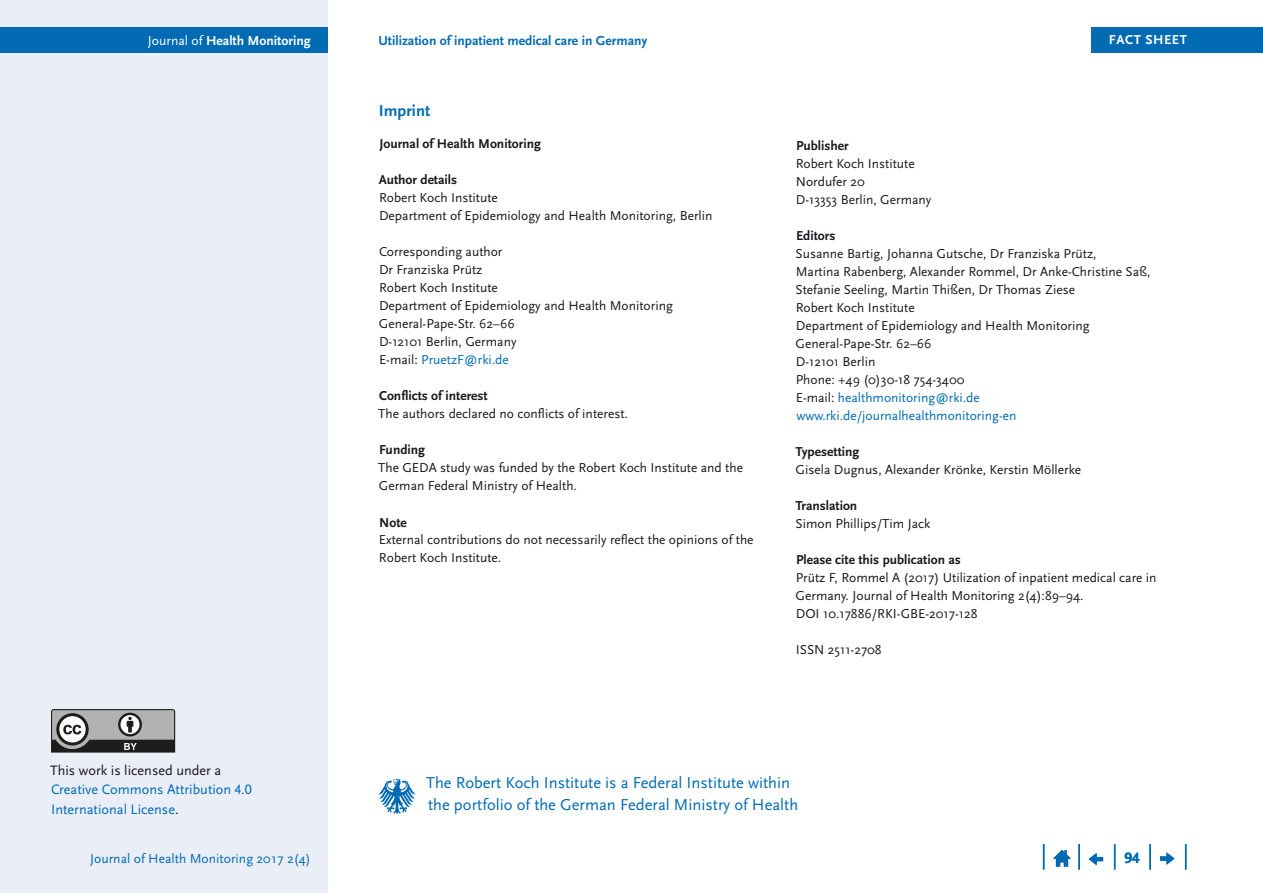
<style>
.page{position:relative;width:1263px;height:893px;background:#fff}
.page>*{position:absolute;margin:0;border:0;box-sizing:border-box;transform-origin:0 0}
.t1{font:16.5px/22.5px "Scala Sans Pro";color:#006bb3}
.t2{font:700 16.5px "Scala Sans Pro";color:#006bb3}
.t3{font:700 15.75px "Scala Sans Pro";color:#006bb3}
.BU_Quellenangabe{font:14.25px/19.5px "Scala Sans Pro";color:#006bb3}
.t4{font:14.25px "Scala Sans Pro";color:#1a171c}
.t5{font:700 13.65px "Scala Sans Pro";color:#006bb3}
.t6{font:13.65px "Scala Sans Pro";color:#006bb3}
.t7{font:700 13.65px "Scala Sans Pro";color:#fff}
.Impressum_klein{font:13.5px/18px "Scala Sans Pro";color:#1a171c}
.Impressum_klein-2{font:700 13.5px "Scala Sans Pro";color:#1a171c}
.Impressum_klein-3{font:13.5px "Scala Sans Pro";color:#006bb3}
.t8{font:700 13.5px "Scala Sans Pro";letter-spacing:.04em;color:#fff}
.s1{font-weight:400}
.s2{color:#1a171c}
</style>
<div class="page">
<div style="left:0;top:0;width:327px;height:893px;background:#eaeef7"></div>
<div style="left:1091px;top:28px;width:172px;height:25px;background:#006bb3"></div>
<div style="left:0;top:28px;width:327px;height:25px;background:#006bb3"></div>
<svg style="left:1185px;top:844px;width:1px;height:26px"></svg>
<hr style="left:1149px;top:844px;width:2px;height:26px;background:#006bb3">
<svg style="left:1114px;top:844px;width:1px;height:26px"></svg>
<hr style="left:1078px;top:844px;width:2px;height:26px;background:#006bb3">
<svg style="left:1043px;top:844px;width:1px;height:26px"></svg>
<svg style="left:1053px;top:850px;width:18px;height:17px"></svg>
<svg style="left:1089px;top:853px;width:14px;height:12px"></svg>
<svg style="left:1160px;top:852px;width:14px;height:13px"></svg>
<svg style="left:51px;top:709px;width:124px;height:43px;background:#828282"></svg>
<svg style="left:378px;top:779px;width:37px;height:35px"></svg>
<p class="t7" style="left:148px;top:33px;width:164px"><span class="s1">Journal of</span> Health Monitoring</p>
<p class="t5" style="left:378px;top:33px;width:270px">Utilization of inpatient medical care in Germany</p>
<p class="t8" style="left:1109px;top:32px;width:80px">FACT SHEET</p>
<h1 class="t2" style="left:379px;top:101px;width:53px">Imprint</h1>
<p class="Impressum_klein-2" style="left:379px;top:136px;width:163px">Journal of Health Monitoring</p>
<h2 class="Impressum_klein-2" style="left:379px;top:172px;width:80px">Author details</h2>
<p class="Impressum_klein" style="left:379px;top:189px;width:120px">Robert Koch Institute</p>
<p class="Impressum_klein" style="left:379px;top:207px;width:335px">Department of Epidemiology and Health Monitoring, Berlin</p>
<p class="Impressum_klein" style="left:379px;top:243px;width:125px">Corresponding author</p>
<p class="Impressum_klein" style="left:379px;top:261px;width:105px">Dr Franziska Prütz</p>
<p class="Impressum_klein" style="left:379px;top:279px;width:120px">Robert Koch Institute</p>
<p class="Impressum_klein" style="left:379px;top:297px;width:295px">Department of Epidemiology and Health Monitoring</p>
<p class="Impressum_klein" style="left:379px;top:315px;width:137px">General-Pape-Str. 62–66</p>
<p class="Impressum_klein" style="left:379px;top:333px;width:139px">D-12101 Berlin, Germany</p>
<p class="Impressum_klein-3" style="left:379px;top:352px;width:131px"><span class="s2">E-mail:</span> PruetzF@rki.de</p>
<h2 class="Impressum_klein-2" style="left:379px;top:388px;width:110px">Conflicts of interest</h2>
<p class="Impressum_klein" style="left:378px;top:405px;width:251px">The authors declared no conflicts of interest.</p>
<h2 class="Impressum_klein-2" style="left:379px;top:442px;width:47px">Funding</h2>
<p class="Impressum_klein" style="left:378px;top:459px;width:366px">The GEDA study was funded by the Robert Koch Institute and the<br>German Federal Ministry of Health.</p>
<h2 class="Impressum_klein-2" style="left:379px;top:514px;width:29px">Note</h2>
<p class="Impressum_klein" style="left:379px;top:531px;width:376px">External contributions do not necessarily reflect the opinions of the<br>Robert Koch Institute.</p>
<h2 class="Impressum_klein-2" style="left:796px;top:137px;width:54px">Publisher</h2>
<p class="Impressum_klein" style="left:796px;top:154px;width:120px">Robert Koch Institute</p>
<p class="Impressum_klein" style="left:796px;top:172px;width:70px">Nordufer 20</p>
<p class="Impressum_klein" style="left:796px;top:190px;width:137px">D-13353 Berlin, Germany</p>
<h2 class="Impressum_klein-2" style="left:796px;top:227px;width:41px">Editors</h2>
<p class="Impressum_klein" style="left:796px;top:244px;width:356px">Susanne Bartig, Johanna Gutsche, Dr Franziska Prütz,<br>Martina Rabenberg, Alexander Rommel, Dr Anke-Christine Saß,<br>Stefanie Seeling, Martin Thißen, Dr Thomas Ziese</p>
<p class="Impressum_klein" style="left:796px;top:298px;width:120px">Robert Koch Institute</p>
<p class="Impressum_klein" style="left:796px;top:316px;width:295px">Department of Epidemiology and Health Monitoring</p>
<p class="Impressum_klein" style="left:796px;top:334px;width:137px">General-Pape-Str. 62–66</p>
<p class="Impressum_klein" style="left:796px;top:352px;width:81px">D-12101 Berlin</p>
<p class="Impressum_klein" style="left:796px;top:370px;width:170px">Phone: +49 (0)30-18 754-3400</p>
<p class="Impressum_klein-3" style="left:796px;top:389px;width:186px"><span class="s2">E-mail:</span> healthmonitoring@rki.de</p>
<p class="Impressum_klein-3" style="left:796px;top:407px;width:222px">www.rki.de/journalhealthmonitoring-en</p>
<h2 class="Impressum_klein-2" style="left:795px;top:443px;width:65px">Typesetting</h2>
<p class="Impressum_klein" style="left:796px;top:460px;width:287px">Gisela Dugnus, Alexander Krönke, Kerstin Möllerke</p>
<h2 class="Impressum_klein-2" style="left:795px;top:497px;width:63px">Translation</h2>
<p class="Impressum_klein" style="left:796px;top:514px;width:136px">Simon Phillips/Tim Jack</p>
<h2 class="Impressum_klein-2" style="left:796px;top:551px;width:166px">Please cite this publication as</h2>
<p class="Impressum_klein" style="left:796px;top:568px;width:363px">Prütz F, Rommel A (2017) Utilization of inpatient medical care in<br>Germany. Journal of Health Monitoring 2(4):89–94.<br>DOI 10.17886/RKI-GBE-2017-128</p>
<p class="Impressum_klein" style="left:796px;top:640px;width:87px">ISSN 2511-2708</p>
<p class="t4" style="left:50px;top:762px;width:173px">This work is licensed under a</p>
<p class="BU_Quellenangabe" style="left:51px;top:780px;width:202px">Creative Commons Attribution 4.0<br>International License<span class="s2">.</span></p>
<p class="t1" style="left:426px;top:771px;width:373px">The Robert Koch Institute is a Federal Institute within the portfolio of the German Federal Ministry of Health</p>
<p class="t6" style="left:90px;top:850px;width:222px">Journal of Health Monitoring 2017 2(4)</p>
<p class="t3" style="left:1124px;top:849px;width:17px">94</p>
</div>
